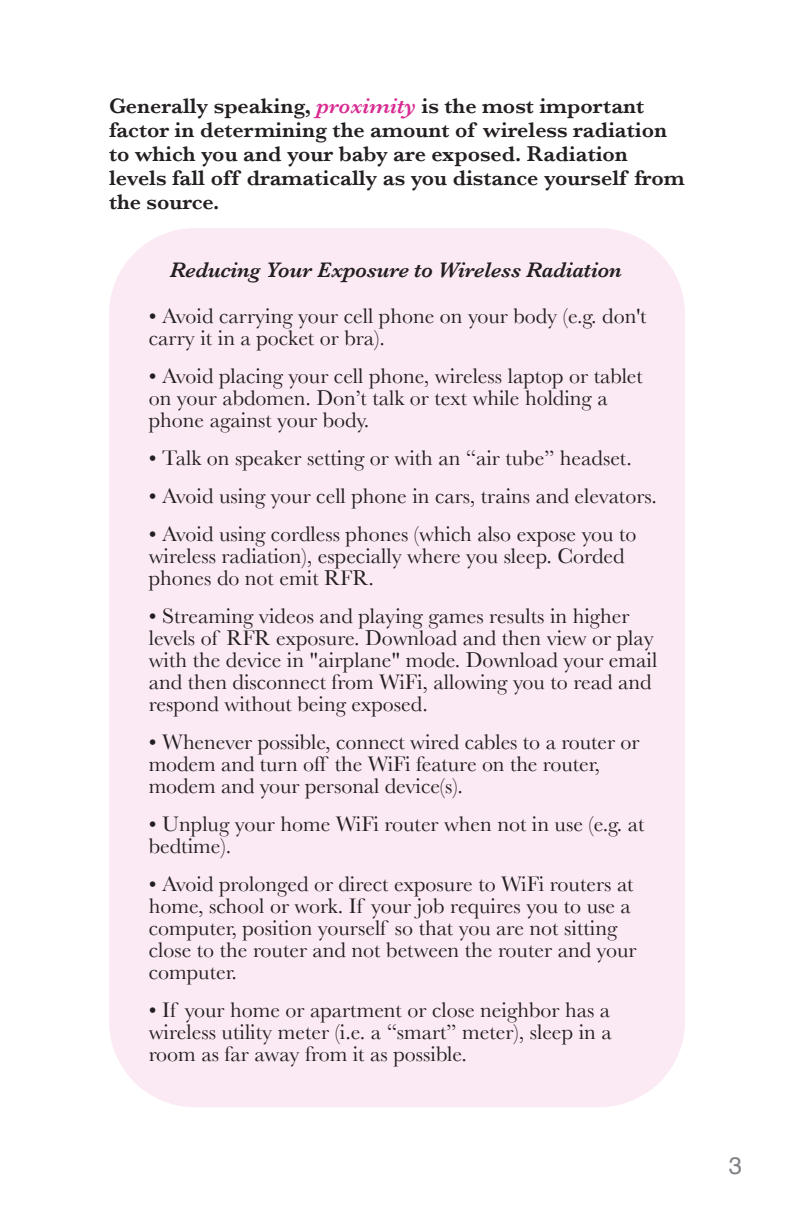
<style>
.page{position:relative;width:792px;height:1224px;background:#fff}
.page>*{position:absolute;margin:0;border:0;box-sizing:border-box;transform-origin:0 0}
.t1{font:24px "Helvetica";color:#808286}
.t2{font:22px/22px "Baskerville";color:#231f20}
.t3{font:600 22px/24px "Baskerville";color:#231f20}
.t4{font:italic 600 22px "Baskerville";letter-spacing:-.01em;color:#231f20}
.s1{font-style:italic;color:#d82b92}
</style>
<div class="page">
<div style="left:109px;top:228px;width:576px;height:879px;background:#fbeaf4;border-radius:86px"></div>
<p class="t3" style="left:109px;top:94px;width:577px">Generally speaking, <span class="s1">proximity</span> is the most important factor in determining the amount of wireless radiation to which you and your baby are exposed. Radiation levels fall off dramatically as you distance yourself from the source.</p>
<p class="t4" style="left:170px;top:257px;width:454px">Reducing Your Exposure to Wireless Radiation</p>
<p class="t2" style="left:149px;top:305px;width:499px">• Avoid carrying your cell phone on your body (e.g. don't carry it in a pocket or bra).</p>
<p class="t2" style="left:149px;top:365px;width:496px">• Avoid placing your cell phone, wireless laptop or tablet on your abdomen. Don’t talk or text while holding a phone against your body.</p>
<p class="t2" style="left:149px;top:447px;width:485px">• Talk on speaker setting or with an “air tube” headset.</p>
<p class="t2" style="left:149px;top:485px;width:510px">• Avoid using your cell phone in cars, trains and elevators.</p>
<p class="t2" style="left:149px;top:523px;width:489px">• Avoid using cordless phones (which also expose you to wireless radiation), especially where you sleep. Corded phones do not emit RFR.</p>
<p class="t2" style="left:149px;top:605px;width:510px">• Streaming videos and playing games results in higher levels of RFR exposure. Download and then view or play with the device in "airplane" mode. Download your email and then disconnect from WiFi, allowing you to read and respond without being exposed.</p>
<p class="t2" style="left:149px;top:731px;width:492px">• Whenever possible, connect wired cables to a router or modem and turn off the WiFi feature on the router, modem and your personal device(s).</p>
<p class="t2" style="left:149px;top:813px;width:497px">• Unplug your home WiFi router when not in use (e.g. at bedtime).</p>
<p class="t2" style="left:149px;top:873px;width:489px">• Avoid prolonged or direct exposure to WiFi routers at home, school or work. If your job requires you to use a computer, position yourself so that you are not sitting close to the router and not between the router and your computer.</p>
<p class="t2" style="left:149px;top:999px;width:465px;text-align:justify">• If your home or apartment or close neighbor has a wireless utility meter (i.e. a “smart” meter), sleep in a room as far away from it as possible.</p>
<p class="t1" style="left:729px;top:1156px;width:15px">3</p>
</div>
